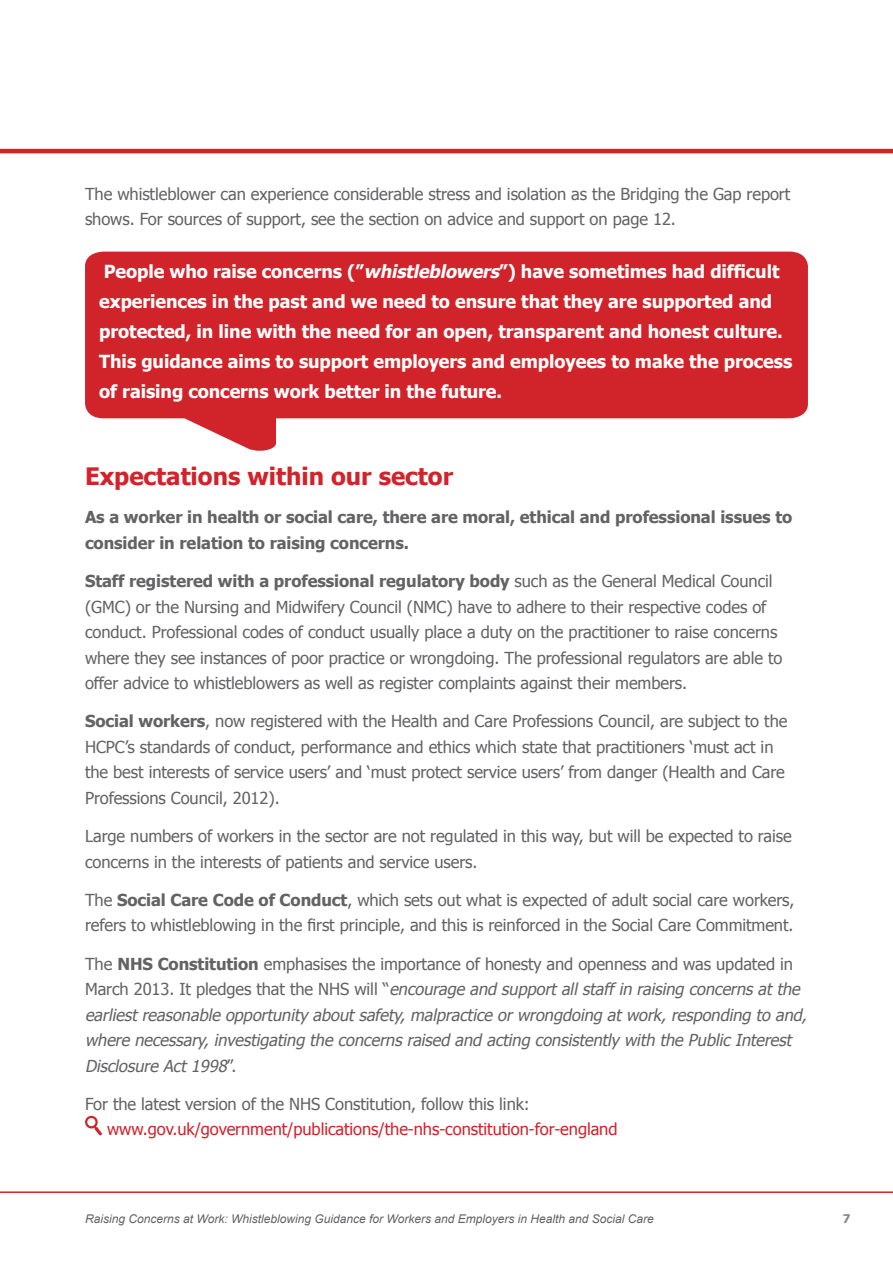
<style>
.page{position:relative;width:893px;height:1263px;background:#fff}
.page>*{position:absolute;margin:0;border:0;box-sizing:border-box;transform-origin:0 0}
.Heading_2{font:700 24px "Tahoma";color:#d1232a}
.Break_out{font:700 18px/30px "Tahoma";letter-spacing:-.005em;color:#fff}
.Body_text{font:16.5px/25.5px "Tahoma";letter-spacing:-.005em;color:#636366}
.Body_text-2{font:italic 16.5px/25.5px "Tahoma";color:#636366}
.Body_text-3{font:16.5px/25.5px "Tahoma";letter-spacing:-.005em;color:#d1232a}
.Body_text-4{font:700 16.5px/25.5px "Tahoma";letter-spacing:-.005em;color:#636366}
.t1{font:italic 12px "Arial";color:#636366}
.t2{font:700 12px "Tahoma";color:#87898c}
.s1{font-style:italic}
.s2{font-weight:700}
.s3{font-style:normal}
.s4{font-weight:700;font-style:normal}
.s5{color:#636366}
</style>
<div class="page">
<hr style="left:0;top:1191px;width:893px;height:2px;background:#d1232a">
<hr style="left:0;top:149px;width:893px;height:4px;background:#d1232a">
<svg style="left:85px;top:1116px;width:17px;height:19px"></svg>
<svg style="left:85px;top:252px;width:723px;height:199px;background:#d8444a"></svg>
<p class="Body_text" style="left:85px;top:180px;width:707px">The whistleblower can experience considerable stress and isolation as the Bridging the Gap report shows. For sources of support, see the section on advice and support on page 12.</p>
<p class="Break_out" style="left:99px;top:255px;width:694px">People who raise concerns (”<span class="s1">whistleblowers</span>”) have sometimes had difficult experiences in the past and we need to ensure that they are supported and protected, in line with the need for an open, transparent and honest culture.<br>This guidance aims to support employers and employees to make the process of raising concerns work better in the future.</p>
<p class="Heading_2" style="left:85px;top:459px;width:370px">Expectations within our sector</p>
<p class="Body_text-4" style="left:85px;top:504px;width:709px">As a worker in health or social care, there are moral, ethical and professional issues to consider in relation to raising concerns.</p>
<p class="Body_text" style="left:85px;top:568px;width:699px"><span class="s2">Staff registered with a professional regulatory body</span> such as the General Medical Council (GMC) or the Nursing and Midwifery Council (NMC) have to adhere to their respective codes of conduct. Professional codes of conduct usually place a duty on the practitioner to raise concerns where they see instances of poor practice or wrongdoing. The professional regulators are able to offer advice to whistleblowers as well as register complaints against their members.</p>
<p class="Body_text" style="left:85px;top:708px;width:704px"><span class="s2">Social workers</span>, now registered with the Health and Care Professions Council, are subject to the HCPC’s standards of conduct, performance and ethics which state that practitioners ‘must act in the best interests of service users’ and ‘must protect service users’ from danger (Health and Care Professions Council, 2012).</p>
<p class="Body_text" style="left:85px;top:823px;width:708px">Large numbers of workers in the sector are not regulated in this way, but will be expected to raise concerns in the interests of patients and service users.</p>
<p class="Body_text" style="left:85px;top:886px;width:711px">The <span class="s2">Social Care Code of Conduct</span>, which sets out what is expected of adult social care workers, refers to whistleblowing in the first principle, and this is reinforced in the Social Care Commitment.</p>
<p class="Body_text-2" style="left:85px;top:950px;width:727px"><span class="s3">The</span> <span class="s4">NHS Constitution</span> <span class="s3">emphasises the importance of honesty and openness and was updated in<br>M a r c h 2 0 1 3 . I t p l e d g e s t h a t t h e N H S w i l l “</span> encourage and supportallstaff in raising concernsatthe earliestreasonable opportunity aboutsafety,malpractice orwrongdoing atwork,responding to and, where necessary,investigating the concernsraised and acting consistently with the PublicInterest Disclosure Act1998<span class="s3">”.</span></p>
<p class="Body_text-3" style="left:107px;top:1090px;width:512px;text-indent:-22px"><span class="s5">For the latest version of the NHS Constitution, follow this link: </span>www.gov.uk/government/publications/the-nhs-constitution-for-england</p>
<p class="t1" style="left:85px;top:1211px;width:570px">Raising Concerns at Work: Whistleblowing Guidance for Workers and Employers in Health and Social Care</p>
<p class="t2" style="left:843px;top:1210px;width:9px">7</p>
</div>
